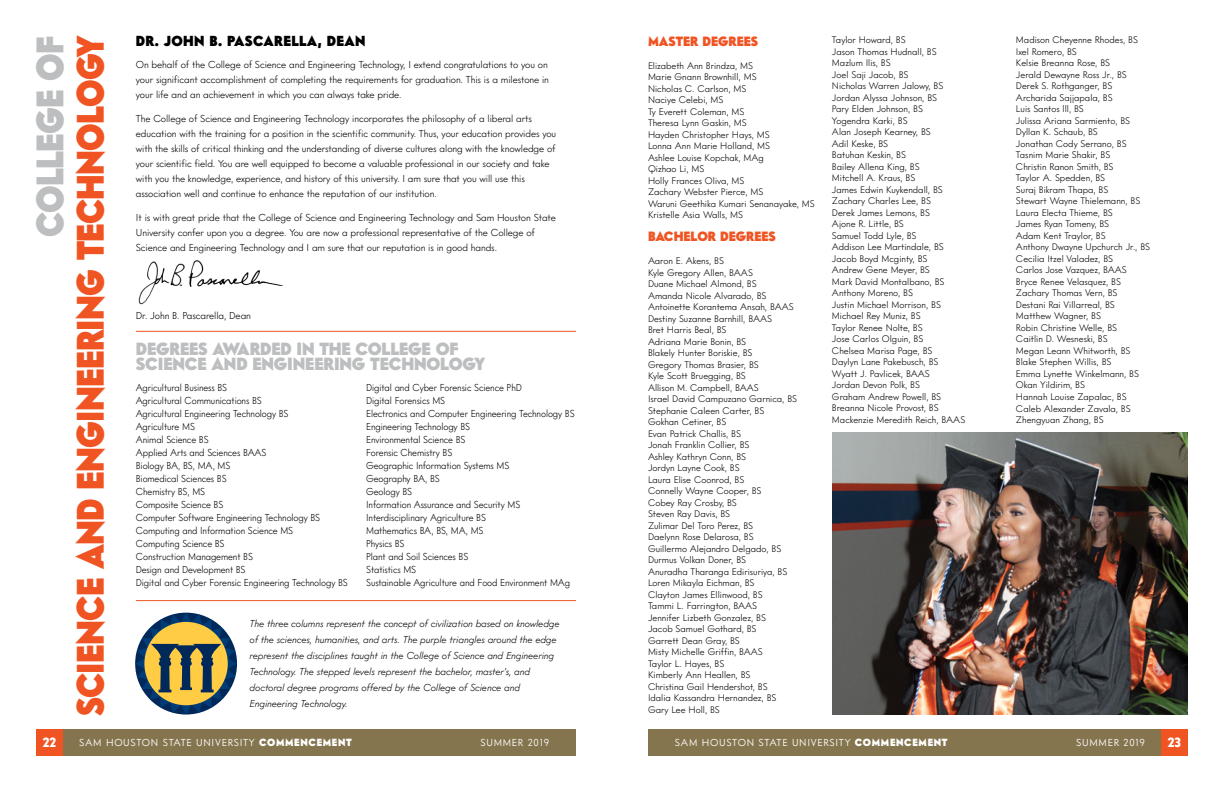
<style>
.page{position:relative;width:1224px;height:792px;background:#fff}
.page>*{position:absolute;margin:0;border:0;box-sizing:border-box;transform-origin:0 0}
.t1{font:900 37px "Intervogue";letter-spacing:-.02em;color:#f05423;scale:.91 1}
.t2{font:900 37px "Intervogue";letter-spacing:-.02em;color:#bcbec0;scale:.91 1}
.t3{font:900 17px/15px "Intervogue";letter-spacing:-.01em;color:#bcbec0}
.t4{font:900 14px "Intervogue";letter-spacing:.025em;color:#000}
.t5{font:900 13px "Intervogue";color:#f05423}
.t6{font:900 13px "Intervogue";color:#fff}
.t7{font:300 10px/15px "Intervogue";letter-spacing:-.01em;color:#000}
.t8{font:300 10px/13px "Intervogue";letter-spacing:-.01em;color:#000;scale:.95 1}
.t9{font:10px/16px "Intervogue Light Oblq";letter-spacing:-.01em;color:#000}
.t10{font:10px "Intervogue";letter-spacing:.07em;color:#fff}
.t11{font:300 9.5px/11.5px "Intervogue";color:#000}
.s1{font-weight:900}
</style>
<div class="page">
<div style="left:36px;top:729px;width:540px;height:27px;background:#85754e"></div>
<div style="left:36px;top:729px;width:27px;height:27px;background:#f05423"></div>
<div style="left:648px;top:729px;width:540px;height:27px;background:#85754e"></div>
<div style="left:1161px;top:729px;width:27px;height:27px;background:#f05423"></div>
<hr style="left:136px;top:600px;width:440px;height:1px;background:#f05423">
<hr style="left:136px;top:331px;width:440px;height:1px;background:#f05423">
<img style="left:138px;top:260px;width:145px;height:45px">
<svg style="left:135px;top:613px;width:102px;height:102px"></svg>
<img style="left:832px;top:432px;width:356px;height:283px">
<h1 class="t2" style="left:27px;top:237px;width:222px;rotate:-90deg">COLLEGE OF</h1>
<h1 class="t1" style="left:68px;top:716px;width:750px;rotate:-90deg">SCIENCE AND ENGINEERING TECHNOLOGY</h1>
<h3 class="t4" style="left:136px;top:33px;width:231px">DR. JOHN B. PASCARELLA, DEAN</h3>
<p class="t7" style="left:136px;top:57px;width:415px;text-align:justify">On behalf of the College of Science and Engineering Technology, I extend congratulations to you on your significant accomplishment of completing the requirements for graduation. This is a milestone in your life and an achievement in which you can always take pride.</p>
<p class="t7" style="left:136px;top:111px;width:422px">The College of Science and Engineering Technology incorporates the philosophy of a liberal arts education with the training for a position in the scientific community. Thus, your education provides you with the skills of critical thinking and the understanding of diverse cultures along with the knowledge of your scientific field. You are well equipped to become a valuable professional in our society and take with you the knowledge, experience, and history of this university. I am sure that you will use this association well and continue to enhance the reputation of our institution.</p>
<p class="t7" style="left:136px;top:210px;width:422px">It is with great pride that the College of Science and Engineering Technology and Sam Houston State<br>University confer upon you a degree. You are now a professional representative of the College of<br>Science and Engineering Technology and I am sure that our reputation is in good hands.</p>
<p class="t7" style="left:136px;top:308px;width:117px">Dr. John B. Pascarella, Dean</p>
<h2 class="t3" style="left:136px;top:341px;width:351px">DEGREES AWARDED IN THE COLLEGE OF<br>SCIENCE AND ENGINEERING TECHNOLOGY</h2>
<p class="t8" style="left:136px;top:381px;width:225px">Agricultural Business BS<br>Agricultural Communications BS<br>Agricultural Engineering Technology BS<br>Agriculture MS<br>Animal Science BS<br>Applied Arts and Sciences BAAS<br>Biology BA, BS, MA, MS<br>Biomedical Sciences BS<br>Chemistry BS, MS<br>Composite Science BS<br>Computer Software Engineering Technology BS<br>Computing and Information Science MS<br>Computing Science BS<br>Construction Management BS<br>Design and Development BS<br>Digital and Cyber Forensic Engineering Technology BS</p>
<p class="t8" style="left:366px;top:381px;width:221px">Digital and Cyber Forensic Science PhD<br>Digital Forensics MS<br>Electronics and Computer Engineering Technology BS<br>Engineering Technology BS<br>Environmental Science BS<br>Forensic Chemistry BS<br>Geographic Information Systems MS<br>Geography BA, BS<br>Geology BS<br>Information Assurance and Security MS<br>Interdisciplinary Agriculture BS<br>Mathematics BA, BS, MA, MS<br>Physics BS<br>Plant and Soil Sciences BS<br>Statistics MS<br>Sustainable Agriculture and Food Environment MAg</p>
<p class="t9" style="left:250px;top:615px;width:311px">The three columns represent the concept of civilization based on knowledge of the sciences, humanities, and arts. The purple triangles around the edge represent the disciplines taught in the College of Science and Engineering Technology. The stepped levels represent the bachelor, master’s, and doctoral degree programs offered by the College of Science and Engineering Technology.</p>
<h3 class="t5" style="left:648px;top:33px;width:112px">MASTER DEGREES</h3>
<p class="t11" style="left:648px;top:59px;width:168px">Elizabeth Ann Brindza, MS<br>Marie Gnann Brownhill, MS<br>Nicholas C. Carlson, MS<br>Naciye Celebi, MS<br>Ty Everett Coleman, MS<br>Theresa Lynn Gaskin, MS<br>Hayden Christopher Hays, MS<br>Lonna Ann Marie Holland, MS<br>Ashlee Louise Kopchak, MAg<br>Qizhao Li, MS<br>Holly Frances Oliva, MS<br>Zachary Webster Pierce, MS<br>Waruni Geethika Kumari Senanayake, MS<br>Kristelle Asia Walls, MS</p>
<h3 class="t5" style="left:648px;top:229px;width:129px">BACHELOR DEGREES</h3>
<p class="t11" style="left:648px;top:255px;width:151px">Aaron E. Akens, BS<br>Kyle Gregory Allen, BAAS<br>Duane Michael Almond, BS<br>Amanda Nicole Alvarado, BS<br>Antoinette Korantema Ansah, BAAS<br>Destiny Suzanne Barnhill, BAAS<br>Bret Harris Beal, BS<br>Adriana Marie Bonin, BS<br>Blakely Hunter Boriskie, BS<br>Gregory Thomas Brasier, BS<br>Kyle Scott Bruegging, BS<br>Allison M. Campbell, BAAS<br>Israel David Campuzano Garnica, BS<br>Stephanie Caleen Carter, BS<br>Gokhan Cetiner, BS<br>Evan Patrick Challis, BS<br>Jonah Franklin Collier, BS<br>Ashley Kathryn Conn, BS<br>Jordyn Layne Cook, BS<br>Laura Elise Coonrod, BS<br>Connelly Wayne Cooper, BS<br>Cobey Ray Crosby, BS<br>Steven Ray Davis, BS<br>Zulimar Del Toro Perez, BS<br>Daelynn Rose Delarosa, BS<br>Guillermo Alejandro Delgado, BS<br>Durmus Volkan Doner, BS<br>Anuradha Tharanga Edirisuriya, BS<br>Loren Mikayla Eichman, BS<br>Clayton James Ellinwood, BS<br>Tammi L. Farrington, BAAS<br>Jennifer Lizbeth Gonzalez, BS<br>Jacob Samuel Gothard, BS<br>Garrett Dean Gray, BS<br>Misty Michelle Griffin, BAAS<br>Taylor L. Hayes, BS<br>Kimberly Ann Heallen, BS<br>Christina Gail Hendershot, BS<br>Idalia Kassandra Hernandez, BS<br>Gary Lee Holl, BS</p>
<p class="t11" style="left:832px;top:34px;width:135px">Taylor Howard, BS<br>Jason Thomas Hudnall, BS<br>Mazlum Ilis, BS<br>Joel Saji Jacob, BS<br>Nicholas Warren Jalowy, BS<br>Jordan Alyssa Johnson, BS<br>Pary Elden Johnson, BS<br>Yogendra Karki, BS<br>Alan Joseph Kearney, BS<br>Adil Keske, BS<br>Batuhan Keskin, BS<br>Bailey Allena King, BS<br>Mitchell A. Kraus, BS<br>James Edwin Kuykendall, BS<br>Zachary Charles Lee, BS<br>Derek James Lemons, BS<br>Ajone R. Little, BS<br>Samuel Todd Lyle, BS<br>Addison Lee Martindale, BS<br>Jacob Boyd Mcginty, BS<br>Andrew Gene Meyer, BS<br>Mark David Montalbano, BS<br>Anthony Moreno, BS<br>Justin Michael Morrison, BS<br>Michael Rey Muniz, BS<br>Taylor Renee Nolte, BS<br>Jose Carlos Olguin, BS<br>Chelsea Marisa Page, BS<br>Daylyn Lane Pakebusch, BS<br>Wyatt J. Pavlicek, BAAS<br>Jordan Devon Polk, BS<br>Graham Andrew Powell, BS<br>Breanna Nicole Provost, BS<br>Mackenzie Meredith Reich, BAAS</p>
<p class="t11" style="left:1016px;top:34px;width:136px">Madison Cheyenne Rhodes, BS<br>Ixel Romero, BS<br>Kelsie Breanna Rose, BS<br>Jerald Dewayne Ross Jr., BS<br>Derek S. Rothganger, BS<br>Archarida Sajjapala, BS<br>Luis Santos lll, BS<br>Julissa Ariana Sarmiento, BS<br>Dyllan K. Schaub, BS<br>Jonathan Cody Serrano, BS<br>Tasnim Marie Shakir, BS<br>Christin Ranon Smith, BS<br>Taylor A. Spedden, BS<br>Suraj Bikram Thapa, BS<br>Stewart Wayne Thielemann, BS<br>Laura Electa Thieme, BS<br>James Ryan Tomeny, BS<br>Adam Kent Traylor, BS<br>Anthony Dwayne Upchurch Jr., BS<br>Cecilia Itzel Valadez, BS<br>Carlos Jose Vazquez, BAAS<br>Bryce Renee Velasquez, BS<br>Zachary Thomas Vern, BS<br>Destani Rai Villarreal, BS<br>Matthew Wagner, BS<br>Robin Christine Welle, BS<br>Caitlin D. Wesneski, BS<br>Megan Leann Whitworth, BS<br>Blake Stephen Willis, BS<br>Emma Lynette Winkelmann, BS<br>Okan Yildirim, BS<br>Hannah Louise Zapalac, BS<br>Caleb Alexander Zavala, BS<br>Zhengyuan Zhang, BS</p>
<h3 class="t6" style="left:43px;top:735px;width:15px">22</h3>
<p class="t10" style="left:79px;top:736px;width:274px">SAM HOUSTON STATE UNIVERSITY <span class="s1">COMMENCEMENT</span></p>
<p class="t10" style="left:481px;top:736px;width:70px">SUMMER 2019</p>
<p class="t10" style="left:675px;top:736px;width:274px">SAM HOUSTON STATE UNIVERSITY <span class="s1">COMMENCEMENT</span></p>
<p class="t10" style="left:1076px;top:736px;width:70px">SUMMER 2019</p>
<h3 class="t6" style="left:1168px;top:735px;width:15px">23</h3>
</div>
